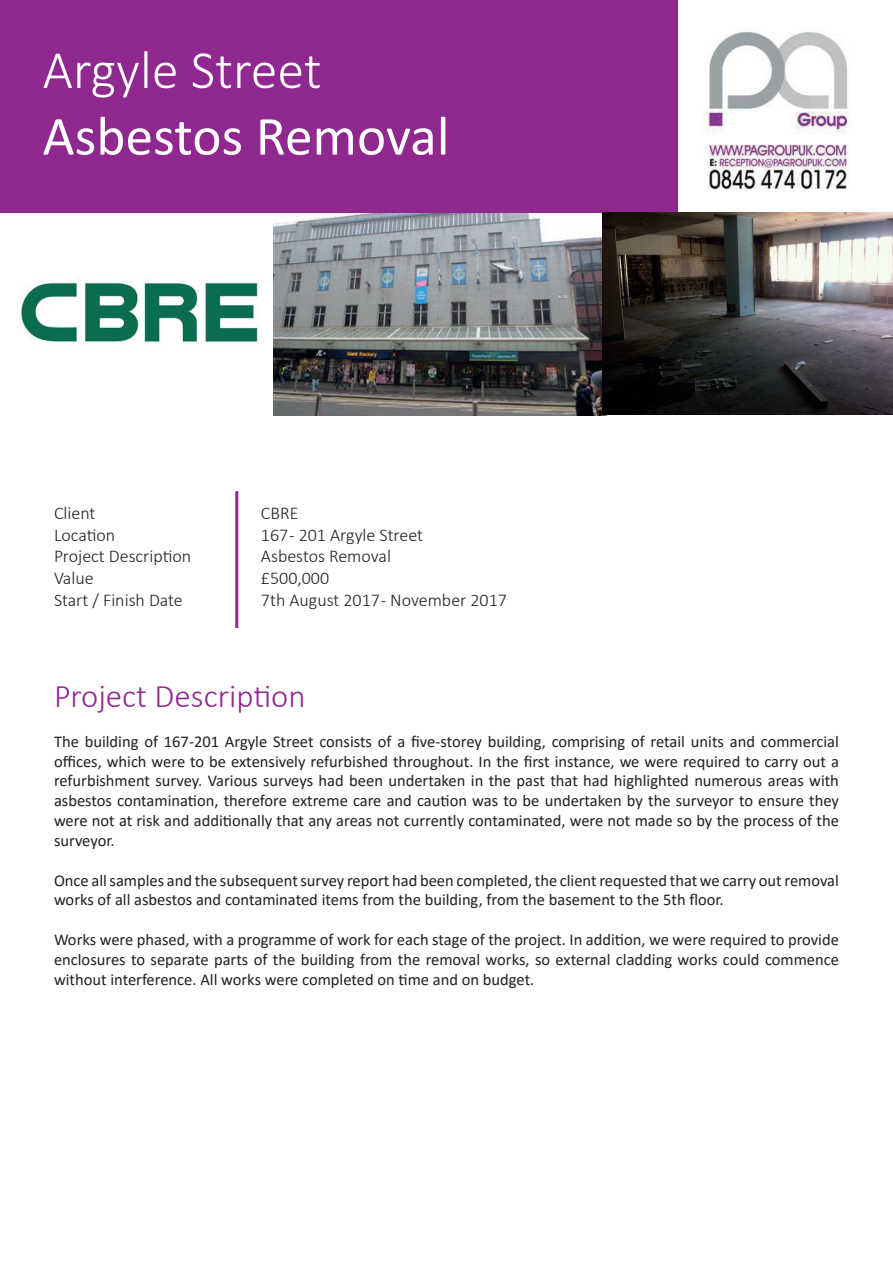
<style>
.page{position:relative;width:893px;height:1263px;background:#fff}
.page>*{position:absolute;margin:0;border:0;box-sizing:border-box;transform-origin:0 0}
.t1{font:55.5px "Calibri";color:#fff}
.t2{font:300 54px "Calibri";color:#fff}
.t3{font:300 33px "Calibri";color:#90298f}
.t4{font:300 18px/21.6px "Calibri";color:#231f20}
.t5{font:16.5px/19.8px "Calibri";color:#231f20;text-align:justify}
</style>
<div class="page">
<img style="left:702px;top:32px;width:149px;height:158px">
<div style="left:0;top:0;width:677px;height:213px;background:#90298f"></div>
<hr style="left:235px;top:491px;width:3px;height:137px;background:#90298f">
<img style="left:21px;top:281px;width:237px;height:63px">
<img style="left:274px;top:213px;width:328px;height:202px">
<img style="left:602px;top:213px;width:291px;height:202px">
<h2 class="t2" style="left:43px;top:36px;width:281px">Argyle Street</h2>
<h1 class="t1" style="left:43px;top:98px;width:408px">Asbestos Removal</h1>
<p class="t4" style="left:54px;top:502px;width:139px">Client<br>Location<br>Project Description<br>Value<br>Start / Finish Date</p>
<p class="t4" style="left:261px;top:502px;width:248px">CBRE<br>167 - 201 Argyle Street<br>Asbestos Removal<br>£500,000<br>7th August 2017 - November 2017</p>
<h3 class="t3" style="left:54px;top:676px;width:253px">Project Description</h3>
<p class="t5" style="left:54px;top:731px;width:786px">The building of 167-201 Argyle Street consists of a five-storey building, comprising of retail units and commercial offices, which were to be extensively refurbished throughout. In the first instance, we were required to carry out a refurbishment survey. Various surveys had been undertaken in the past that had highlighted numerous areas with asbestos contamination, therefore extreme care and caution was to be undertaken by the surveyor to ensure they were not at risk and additionally that any areas not currently contaminated, were not made so by the process of the surveyor.</p>
<p class="t5" style="left:54px;top:870px;width:786px">Once all samples and the subsequent survey report had been completed, the client requested that we carry out removal works of all asbestos and contaminated items from the building, from the basement to the 5th floor.</p>
<p class="t5" style="left:54px;top:929px;width:786px">Works were phased, with a programme of work for each stage of the project. In addition, we were required to provide enclosures to separate parts of the building from the removal works, so external cladding works could commence without interference. All works were completed on time and on budget.</p>
</div>
